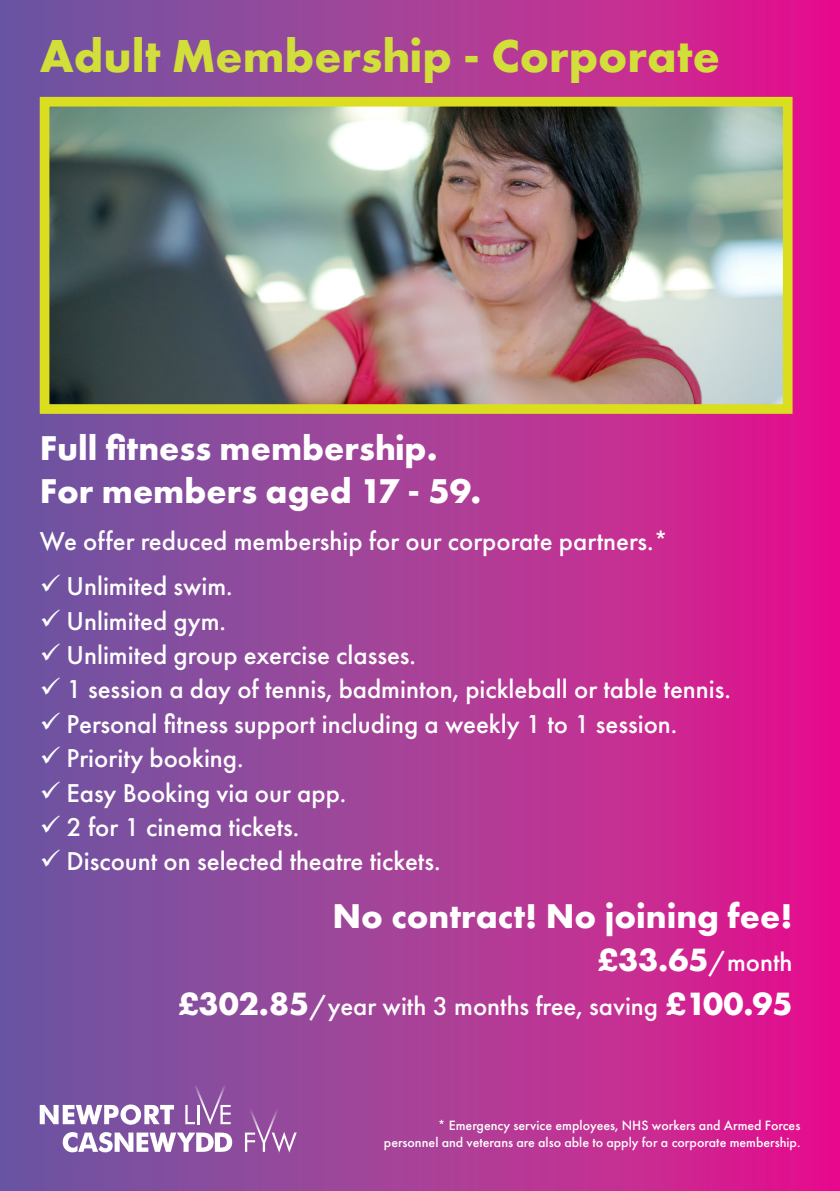
<style>
.page{position:relative;width:840px;height:1191px;background:#fff}
.page>*{position:absolute;margin:0;border:0;box-sizing:border-box;transform-origin:0 0}
.t1{font:700 48px "Futura PT";color:#d2de39}
.t2{font:700 35.8px/42.8px "Futura PT";color:#fff}
.t3{font:700 33.4px "Futura PT";color:#fff}
.t4{font:500 26.8px "Futura PT";color:#fff}
.t5{font:500 14px/16.8px "Futura PT";color:#fff;text-align:right}
.s1{font-weight:500;font-size:26.8px}
.s2{font-weight:700;font-size:33.4px}
</style>
<div class="page">
<div style="left:0;top:0;width:839px;height:1191px;background:linear-gradient(to right,#695ea3,#e7188c)"></div>
<img style="left:51px;top:108px;width:730px;height:295px">
<div style="left:40px;top:97px;width:752px;height:317px;border:10px solid #dbdd1f"></div>
<svg style="left:40px;top:1104px;width:134px;height:20px"></svg>
<svg style="left:185px;top:1085px;width:45px;height:40px;background:#9e6caf"></svg>
<svg style="left:240px;top:1085px;width:56px;height:67px;background:#9b59a4"></svg>
<svg style="left:63px;top:1132px;width:169px;height:20px"></svg>
<svg style="left:42px;top:574px;width:18px;height:18px"></svg>
<svg style="left:42px;top:609px;width:18px;height:17px"></svg>
<svg style="left:42px;top:643px;width:18px;height:18px"></svg>
<svg style="left:42px;top:677px;width:18px;height:18px"></svg>
<svg style="left:42px;top:712px;width:18px;height:17px"></svg>
<svg style="left:42px;top:746px;width:18px;height:18px"></svg>
<svg style="left:42px;top:781px;width:18px;height:17px"></svg>
<svg style="left:42px;top:815px;width:18px;height:17px"></svg>
<svg style="left:42px;top:849px;width:18px;height:18px"></svg>
<p class="t1" style="left:40px;top:25px;width:681px">Adult Membership - Corporate</p>
<p class="t2" style="left:40px;top:425px;width:443px">Full fitness membership.<br>For members aged 17 - 59.</p>
<p class="t4" style="left:40px;top:524px;width:629px">We offer reduced membership for our corporate partners.*</p>
<p class="t4" style="left:66px;top:570px;width:167px">Unlimited swim.</p>
<p class="t4" style="left:66px;top:604px;width:161px">Unlimited gym.</p>
<p class="t4" style="left:66px;top:639px;width:351px">Unlimited group exercise classes.</p>
<p class="t4" style="left:66px;top:673px;width:665px">1 session a day of tennis, badminton, pickleball or table tennis.</p>
<p class="t4" style="left:66px;top:708px;width:612px">Personal fitness support including a weekly 1 to 1 session.</p>
<p class="t4" style="left:66px;top:742px;width:178px">Priority booking.</p>
<p class="t4" style="left:66px;top:776px;width:281px">Easy Booking via our app.</p>
<p class="t4" style="left:66px;top:811px;width:234px">2 for 1 cinema tickets.</p>
<p class="t4" style="left:66px;top:845px;width:375px">Discount on selected theatre tickets.</p>
<p class="t2" style="left:332px;top:894px;width:461px">No contract! No joining fee!</p>
<p class="t3" style="left:597px;top:938px;width:196px">£33.65<span class="s1">/month</span></p>
<p class="t4" style="left:178px;top:989px;width:615px"><span class="s2">£302.85</span>/year with 3 months free, saving <span class="s2">£100.95</span></p>
<p class="t5" style="left:384px;top:1117px;width:418px">* Emergency service employees, NHS workers and Armed Forces personnel and veterans are also able to apply for a corporate membership.</p>
</div>
